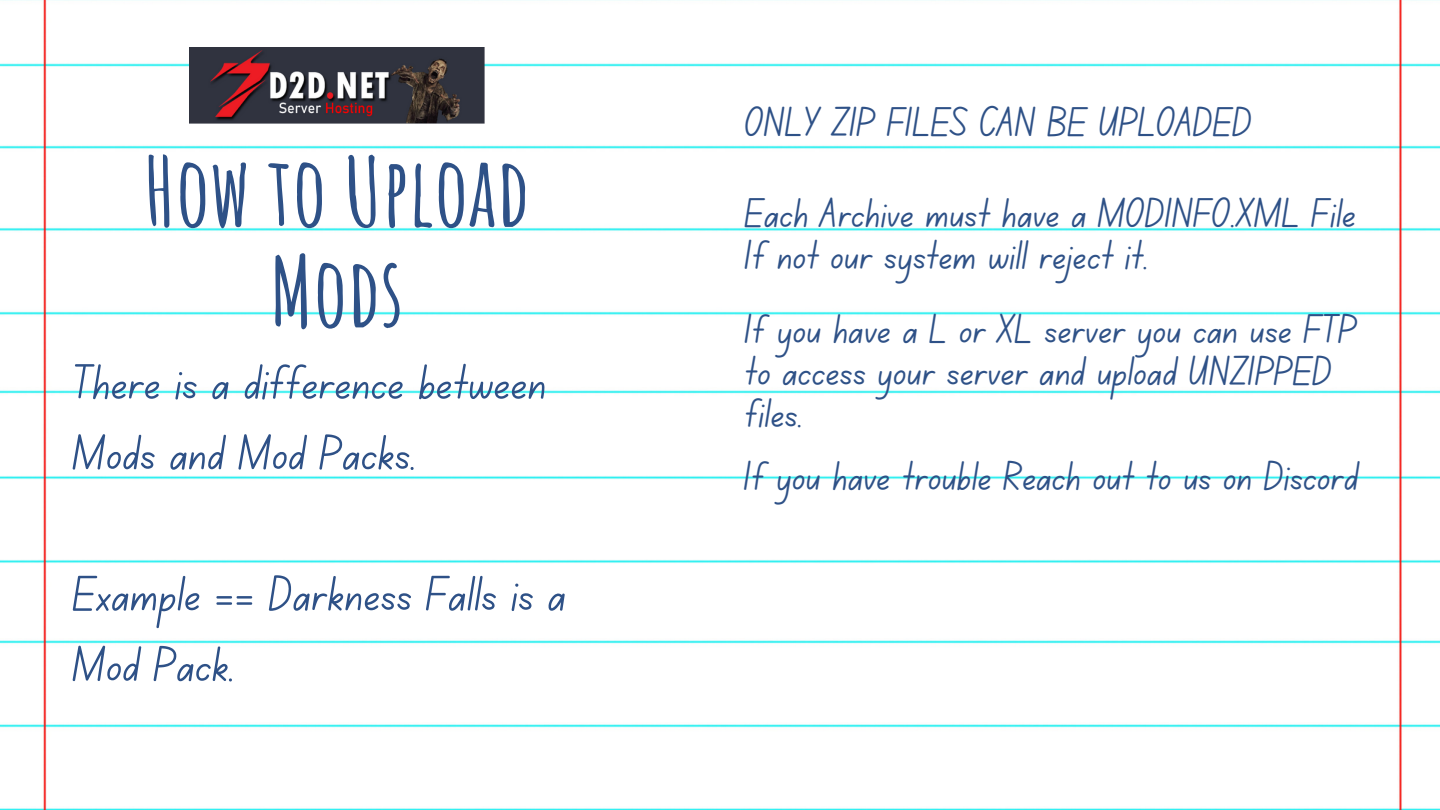
<style>
.page{position:relative;width:1440px;height:810px;background:#fff}
.page>*{position:absolute;margin:0;border:0;box-sizing:border-box;transform-origin:0 0}
.t1{font:700 95px "Amatic SC";color:#2e5187}
.t2{font:50.5px/70.5px "Canva School Font";color:#2e5187}
.t3{font:42px/42px "Canva School Font";color:#2e5187}
</style>
<div class="page">
<img style="left:0;top:0;width:1440px;height:810px">
<img style="left:189px;top:47px;width:296px;height:76px">
<p class="t1" style="left:144px;top:130px;width:387px">How to Upload</p>
<p class="t1" style="left:270px;top:230px;width:135px">Mods</p>
<p class="t2" style="left:72px;top:353px;width:476px">There is a difference between<br>Mods and Mod Packs.</p>
<p class="t2" style="left:72px;top:565px;width:495px">Example == Darkness Falls is a<br>Mod Pack.</p>
<p class="t3" style="left:745px;top:107px;width:509px">ONLY ZIP FILES CAN BE UPLOADED</p>
<p class="t3" style="left:745px;top:197px;width:613px">Each Archive must have a MODINFO.XML File</p>
<p class="t3" style="left:745px;top:239px;width:406px">If not our system will reject it.</p>
<p class="t3" style="left:745px;top:313px;width:614px">If you have a L or XL server you can use FTP to access your server and upload UNZIPPED files.</p>
<p class="t3" style="left:744px;top:461px;width:616px">If you have trouble Reach out to us on Discord</p>
</div>
